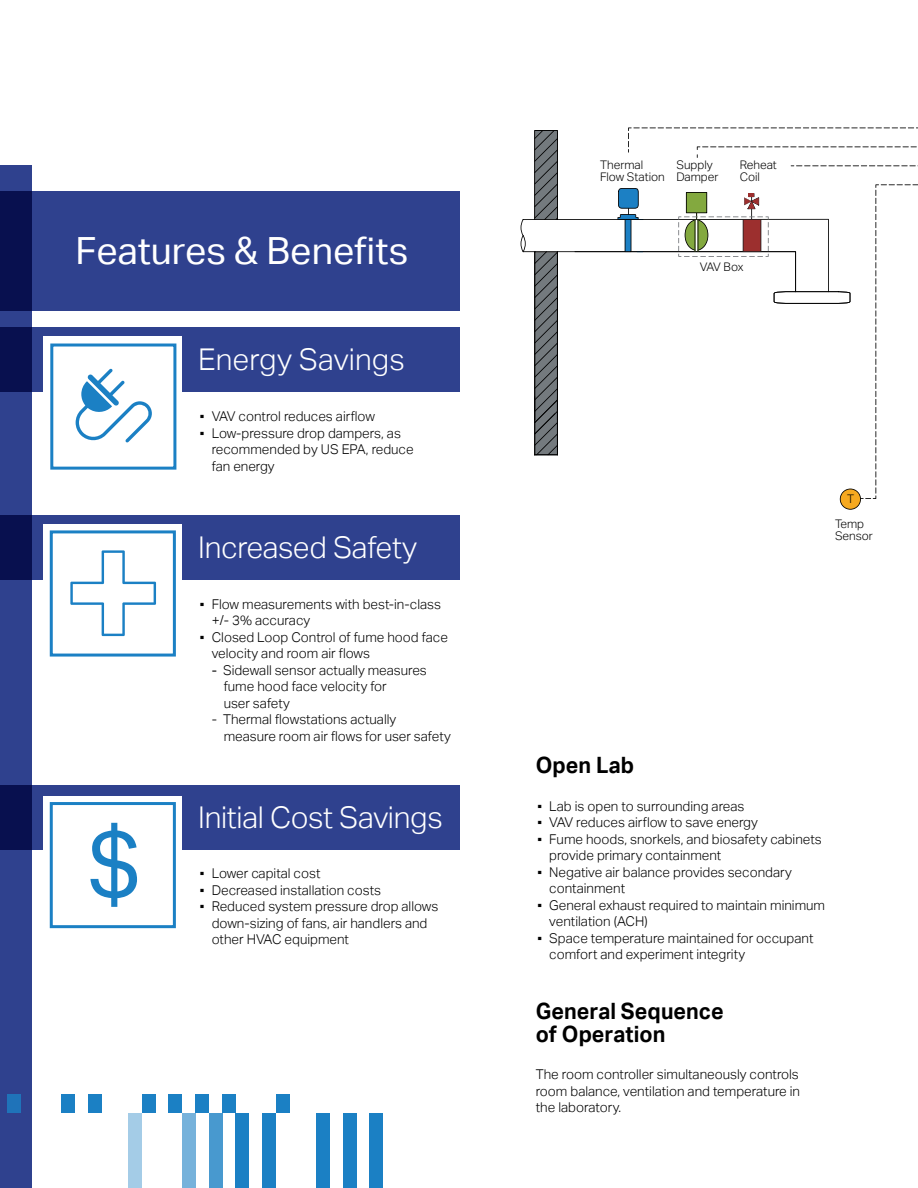
<style>
.page{position:relative;width:918px;height:1188px;background:#fff}
.page>*{position:absolute;margin:0;border:0;box-sizing:border-box;transform-origin:0 0}
.t1{font:37.5px "Aktiv Grotesk";color:#fff}
.t2{font:300 30px "Aktiv Grotesk";letter-spacing:-.01em;color:#fff}
.t3{font:700 22.5px/22.5px "Aktiv Grotesk";letter-spacing:.005em;color:#000;scale:.95 1}
.t4{font:300 13.5px/16.5px "Aktiv Grotesk";color:#000}
.t5{font:300 11.85px/11.9px "Aktiv Grotesk";color:#000}
.s1{font-weight:400}
</style>
<div class="page">
<svg style="left:521px;top:127px;width:397px;height:383px"></svg>
<div style="left:0;top:191px;width:460px;height:119px;background:#2f418e"></div>
<div style="left:0;top:328px;width:460px;height:64px;background:#2f418e"></div>
<div style="left:0;top:515px;width:460px;height:64px;background:#2f418e"></div>
<div style="left:0;top:785px;width:460px;height:64px;background:#2f418e"></div>
<svg style="left:0;top:165px;width:32px;height:1023px;background:#22317a"></svg>
<div style="left:343px;top:1113px;width:13px;height:75px;background:#1b80c4"></div>
<div style="left:209px;top:1113px;width:13px;height:75px;background:#4899cf"></div>
<div style="left:316px;top:1113px;width:13px;height:75px;background:#1b80c4"></div>
<div style="left:182px;top:1113px;width:13px;height:75px;background:#76b2db"></div>
<div style="left:370px;top:1113px;width:13px;height:75px;background:#1b80c4"></div>
<div style="left:236px;top:1113px;width:13px;height:75px;background:#1b80c4"></div>
<div style="left:263px;top:1113px;width:13px;height:75px;background:#1b80c4"></div>
<div style="left:128px;top:1113px;width:14px;height:75px;background:#a4cce7"></div>
<div style="left:276px;top:1094px;width:13px;height:19px;background:#1b80c4"></div>
<div style="left:222px;top:1094px;width:14px;height:19px;background:#1b80c4"></div>
<div style="left:195px;top:1094px;width:14px;height:19px;background:#1b80c4"></div>
<div style="left:169px;top:1094px;width:13px;height:19px;background:#1b80c4"></div>
<div style="left:142px;top:1094px;width:13px;height:19px;background:#1b80c4"></div>
<div style="left:88px;top:1094px;width:14px;height:19px;background:#1b80c4"></div>
<div style="left:61px;top:1094px;width:14px;height:19px;background:#1b80c4"></div>
<div style="left:7px;top:1094px;width:14px;height:19px;background:#1f73b9"></div>
<div style="left:43px;top:337px;width:139px;height:138px;background:#fff"></div>
<svg style="left:75px;top:368px;width:77px;height:75px"></svg>
<div style="left:50px;top:344px;width:126px;height:126px;border:3px solid #1b80c4"></div>
<div style="left:43px;top:524px;width:139px;height:139px;background:#fff"></div>
<svg style="left:70px;top:550px;width:86px;height:87px"></svg>
<div style="left:50px;top:530px;width:126px;height:127px;border:3px solid #1b80c4"></div>
<div style="left:43px;top:796px;width:139px;height:138px;background:#fff"></div>
<svg style="left:90px;top:822px;width:47px;height:85px"></svg>
<div style="left:50px;top:802px;width:126px;height:126px;border:3px solid #1b80c4"></div>
<h1 class="t1" style="left:76px;top:229px;width:334px">Features &amp; Benefits</h1>
<h2 class="t2" style="left:198px;top:342px;width:208px">Energy Savings</h2>
<p class="t4" style="left:198px;top:409px;width:178px"><span class="s1">▪</span> VAV control reduces airflow</p>
<p class="t4" style="left:212px;top:425px;width:203px;text-indent:-14px"><span class="s1">▪</span> Low-pressure drop dampers, as recommended by US EPA, reduce fan energy</p>
<h2 class="t2" style="left:198px;top:530px;width:221px">Increased Safety</h2>
<p class="t4" style="left:212px;top:596px;width:231px;text-indent:-14px"><span class="s1">▪</span> Flow measurements with best-in-class +/- 3% accuracy</p>
<p class="t4" style="left:212px;top:629px;width:238px;text-indent:-14px"><span class="s1">▪</span> Closed Loop Control of fume hood face velocity and room air flows</p>
<p class="t4" style="left:224px;top:662px;width:205px;text-indent:-12px"><span class="s1">-</span> Sidewall sensor actually measures fume hood face velocity for<br>user safety</p>
<p class="t4" style="left:224px;top:711px;width:229px;text-indent:-12px">- Thermal flowstations actually measure room air flows for user safety</p>
<h2 class="t2" style="left:198px;top:800px;width:246px">Initial Cost Savings</h2>
<p class="t4" style="left:198px;top:865px;width:124px"><span class="s1">▪</span> Lower capital cost</p>
<p class="t4" style="left:198px;top:882px;width:184px"><span class="s1">▪</span> Decreased installation costs</p>
<p class="t4" style="left:212px;top:898px;width:228px;text-indent:-14px"><span class="s1">▪</span> Reduced system pressure drop allows down-sizing of fans, air handlers and other HVAC equipment</p>
<p class="t5" style="left:600px;top:160px;width:66px">Thermal<br>Flow Station</p>
<p class="t5" style="left:676px;top:160px;width:44px">Supply<br>Damper</p>
<p class="t5" style="left:740px;top:160px;width:39px">Reheat<br>Coil</p>
<p class="t5" style="left:700px;top:262px;width:45px">VAV Box</p>
<p class="t5" style="left:847px;top:495px;width:9px">T</p>
<p class="t5" style="left:835px;top:519px;width:39px">Temp<br>Sensor</p>
<h3 class="t3" style="left:536px;top:754px;width:105px">Open Lab</h3>
<p class="t4" style="left:536px;top:798px;width:210px"><span class="s1">▪</span> Lab is open to surrounding areas</p>
<p class="t4" style="left:536px;top:814px;width:224px"><span class="s1">▪</span> VAV reduces airflow to save energy</p>
<p class="t4" style="left:549px;top:831px;width:274px;text-indent:-14px"><span class="s1">▪</span> Fume hoods, snorkels, and biosafety cabinets provide primary containment</p>
<p class="t4" style="left:549px;top:864px;width:244px;text-indent:-14px"><span class="s1">▪</span> Negative air balance provides secondary containment</p>
<p class="t4" style="left:549px;top:897px;width:277px;text-indent:-14px"><span class="s1">▪</span> General exhaust required to maintain minimum ventilation (ACH)</p>
<p class="t4" style="left:549px;top:930px;width:266px;text-indent:-14px"><span class="s1">▪</span> Space temperature maintained for occupant comfort and experiment integrity</p>
<h3 class="t3" style="left:536px;top:1000px;width:199px">General Sequence of Operation</h3>
<p class="t4" style="left:536px;top:1066px;width:266px;text-align:justify">The room controller simultaneously controls room balance, ventilation and temperature in the laboratory.</p>
</div>
